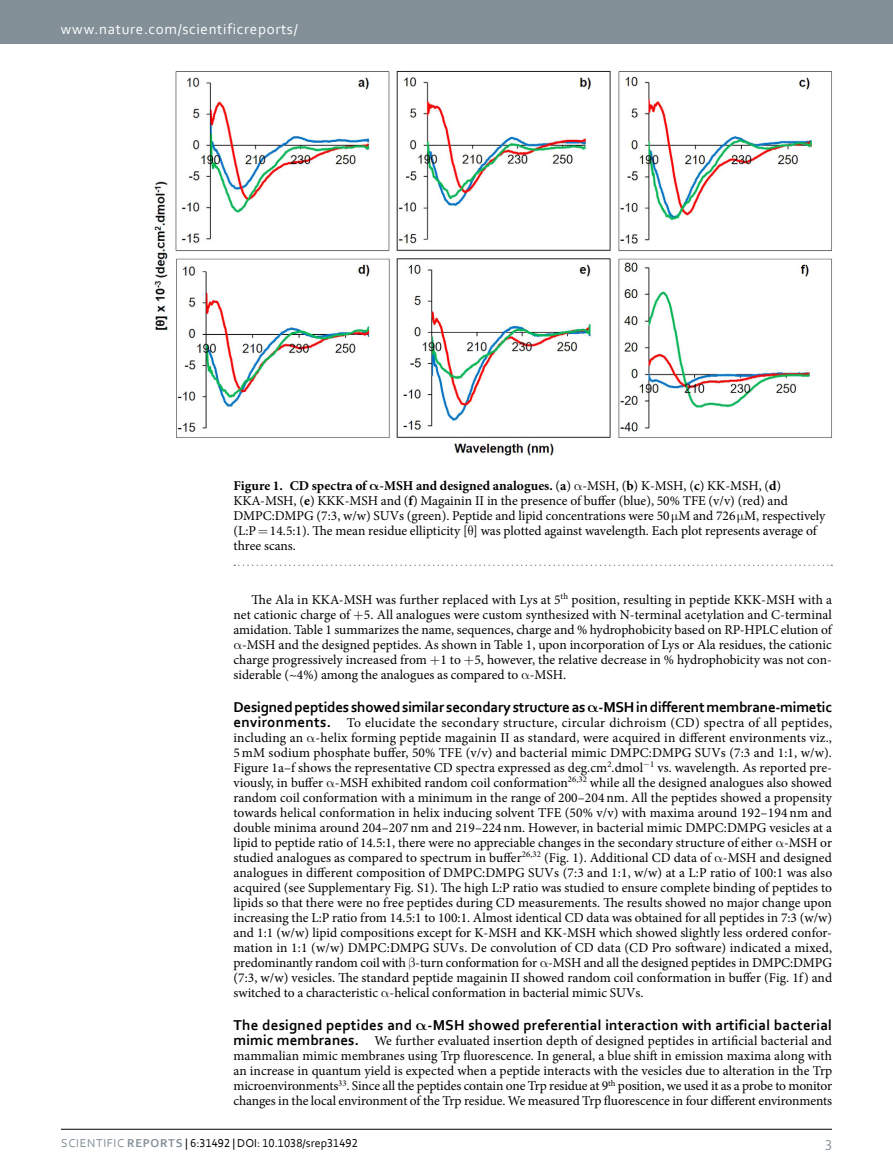
<style>
.page{position:relative;width:893px;height:1174px;background:#fff}
.page>*{position:absolute;margin:0;border:0;box-sizing:border-box;transform-origin:0 0}
.t1{font:700 15px "Corbel";letter-spacing:-.015em;color:#000}
.t2{font:700 15px "Corbel";letter-spacing:.01em;color:#000}
.t3{font:15px "Corbel";letter-spacing:.045em;color:#fff}
.t4{font:15px "Corbel";color:#839097}
.t5{font:13.5px/15px "Minion Pro";color:#000;text-align:justify}
.t6{font:12px "Corbel";color:#000}
.s1{font-weight:700}
.s2{font-family:"Corbel";font-weight:700;font-size:15px}
.s3{color:#839097}
.s4{font-weight:700;color:#839097}
</style>
<div class="page">
<div style="left:0;top:0;width:893px;height:43px;background:#839097"></div>
<hr style="left:61px;top:1129px;width:771px;height:1px;background:#000">
<img style="left:154px;top:71px;width:678px;height:385px">
<svg style="left:234px;top:564px;width:598px;height:2px"></svg>
<p class="t3" style="left:61px;top:19px;width:238px">www.nature.com/scientificreports/</p>
<p class="t5" style="left:233px;top:478px;width:593px;text-align:left"><span class="s1">Figure 1. CD spectra of -MSH and designed analogues.</span> (<span class="s1">a</span>) -MSH, (<span class="s1">b</span>) K-MSH, (<span class="s1">c</span>) KK-MSH, (<span class="s1">d</span>)<br>KKA-MSH, (<span class="s1">e</span>) KKK-MSH and (<span class="s1">f</span>) Magainin II in the presence of buffer (blue), 50% TFE (v/v) (red) and DMPC:DMPG (7:3, w/w) SUVs (green). Peptide and lipid concentrations were 50 M and 726 M, respectively (L:P 14.5:1). The mean residue ellipticity [ ] was plotted against wavelength. Each plot represents average of three scans.</p>
<p class="t5" style="left:251px;top:592px;width:582px">The Ala in KKA-MSH was further replaced with Lys at 5<sup>th</sup> position, resulting in peptide KKK-MSH with a</p>
<p class="t5" style="left:233px;top:607px;width:600px">net cationic charge of 5. All analogues were custom synthesized with N-terminal acetylation and C-terminal</p>
<p class="t5" style="left:233px;top:622px;width:600px">amidation. Table 1 summarizes the name, sequences, charge and % hydrophobicity based on RP-HPLC elution of</p>
<p class="t5" style="left:242px;top:637px;width:591px">-MSH and the designed peptides. As shown in Table 1, upon incorporation of Lys or Ala residues, the cationic</p>
<p class="t5" style="left:233px;top:652px;width:600px">charge progressively increased from 1 to 5, however, the relative decrease in % hydrophobicity was not con-</p>
<p class="t5" style="left:233px;top:667px;width:334px">siderable (~4%) among the analogues as compared to -MSH.</p>
<p class="t1" style="left:233px;top:697px;width:600px">Designed peptides showed similar secondary structure as -MSH in different membrane-mimetic</p>
<p class="t5" style="left:233px;top:715px;width:600px"><span class="s2">environments.</span> To elucidate the secondary structure, circular dichroism (CD) spectra of all peptides, including an -helix forming peptide magainin II as standard, were acquired in different environments viz., 5 mM sodium phosphate buffer, 50% TFE (v/v) and bacterial mimic DMPC:DMPG SUVs (7:3 and 1:1, w/w).<br>Figure 1a–f shows the representative CD spectra expressed as deg.cm<sup>2</sup>.dmol−<sup>1</sup> vs. wavelength. As reported pre&shy;viously, in buffer -MSH exhibited random coil conformation<sup>26,32</sup> while all the designed analogues also showed random coil conformation with a minimum in the range of 200–204 nm. All the peptides showed a propensity towards helical conformation in helix inducing solvent TFE (50% v/v) with maxima around 192–194 nm and double minima around 204–207 nm and 219–224 nm. However, in bacterial mimic DMPC:DMPG vesicles at a lipid to peptide ratio of 14.5:1, there were no appreciable changes in the secondary structure of either -MSH or studied analogues as compared to spectrum in buffer<sup>26,32</sup> (Fig. 1). Additional CD data of -MSH and designed analogues in different composition of DMPC:DMPG SUVs (7:3 and 1:1, w/w) at a L:P ratio of 100:1 was also acquired (see Supplementary Fig. S1). The high L:P ratio was studied to ensure complete binding of peptides to lipids so that there were no free peptides during CD measurements. The results showed no major change upon increasing the L:P ratio from 14.5:1 to 100:1. Almost identical CD data was obtained for all peptides in 7:3 (w/w) and 1:1 (w/w) lipid compositions except for K-MSH and KK-MSH which showed slightly less ordered confor&shy;mation in 1:1 (w/w) DMPC:DMPG SUVs. De convolution of CD data (CD Pro software) indicated a mixed, predominantly random coil with -turn conformation for -MSH and all the designed peptides in DMPC:DMPG (7:3, w/w) vesicles. The standard peptide magainin II showed random coil conformation in buffer (Fig. 1f) and switched to a characteristic -helical conformation in bacterial mimic SUVs.</p>
<p class="t2" style="left:233px;top:1015px;width:600px">The designed peptides and -MSH showed preferential interaction with artificial bacterial</p>
<p class="t5" style="left:233px;top:1033px;width:600px"><span class="s2">mimic membranes.</span> We further evaluated insertion depth of designed peptides in artificial bacterial and mammalian mimic membranes using Trp fluorescence. In general, a blue shift in emission maxima along with an increase in quantum yield is expected when a peptide interacts with the vesicles due to alteration in the Trp microenvironments<sup>33</sup>. Since all the peptides contain one Trp residue at 9<sup>th</sup> position, we used it as a probe to monitor changes in the local environment of the Trp residue. We measured Trp fluorescence in four different environments</p>
<p class="t6" style="left:61px;top:1135px;width:298px"><span class="s3">Scientific</span> <span class="s4">Reports</span> | 6:31492 | DOI: 10.1038/srep31492</p>
<p class="t4" style="left:825px;top:1132px;width:8px">3</p>
</div>
